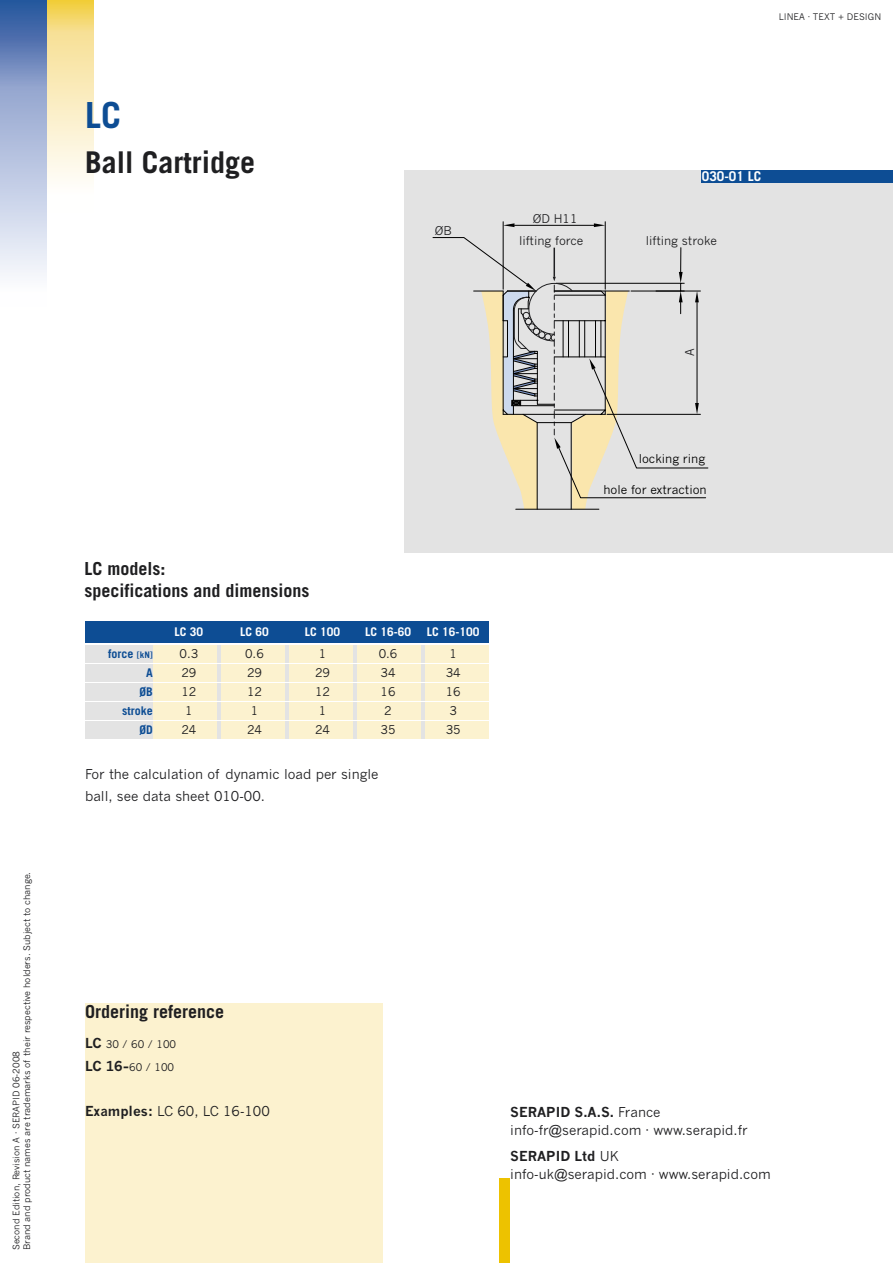
<style>
.page{position:relative;width:893px;height:1263px;background:#fff}
.page>*{position:absolute;margin:0;border:0;box-sizing:border-box;transform-origin:0 0}
.t1{font:700 36px "Trade Gothic";color:#0d4d94}
.t2{font:700 30px "Trade Gothic";color:#1f1f21}
.t3{font:700 18px/22.5px "Trade Gothic";color:#1f1f21}
.t4{font:13.5px/22.5px "News Gothic";color:#1f1f21}
.t5{font:13.5px "News Gothic MT Bold";color:#1f1f21}
.t6{font:700 13.5px "Trade Gothic";color:#fff}
.t7{font:12px "News Gothic";color:#1f1f21}
.t8{font:700 12px "Trade Gothic";color:#fff}
.t9{font:12px "News Gothic";color:#000}
.t10{font:700 12px/19px "Trade Gothic";color:#0d4d94;text-align:right}
.t11{font:10.5px/22.5px "News Gothic";color:#1f1f21}
.t12{font:9px/10.5px "News Gothic";color:#1f1f21}
.s1{font-size:9px}
.s2{font-family:"News Gothic MT Bold";font-size:13.5px}
.s3{font-family:"News Gothic MT Bold"}
.s4{font-family:"News Gothic"}
</style>
<div class="page">
<div style="left:404px;top:170px;width:489px;height:383px;background:#e3e3e3"></div>
<svg style="left:47px;top:0;width:47px;height:181px;background:#f9e9b4"></svg>
<svg style="left:0;top:0;width:47px;height:276px;background:#a1b2d5"></svg>
<div style="left:85px;top:1004px;width:298px;height:259px;background:#fcf2cf"></div>
<div style="left:500px;top:1178px;width:10px;height:85px;background:#edc200"></div>
<div style="left:702px;top:170px;width:191px;height:13px;background:#0d4d94"></div>
<hr style="left:503px;top:222px;width:1px;height:67px;background:#000">
<hr style="left:605px;top:222px;width:1px;height:67px;background:#000">
<hr style="left:514px;top:225px;width:80px;height:1px;background:#000">
<svg style="left:503px;top:223px;width:11px;height:4px"></svg>
<svg style="left:594px;top:223px;width:11px;height:4px"></svg>
<svg style="left:433px;top:237px;width:275px;height:273px"></svg>
<div style="left:85px;top:621px;width:404px;height:21px;background:#0d4d94"></div>
<div style="left:85px;top:683px;width:404px;height:17px;background:#e3e3e3"></div>
<div style="left:85px;top:703px;width:404px;height:17px;background:#e3e3e3"></div>
<div style="left:85px;top:645px;width:404px;height:17px;background:#e3e3e3"></div>
<div style="left:85px;top:664px;width:404px;height:17px;background:#e3e3e3"></div>
<div style="left:85px;top:722px;width:404px;height:17px;background:#e3e3e3"></div>
<div style="left:153px;top:645px;width:64px;height:17px;background:#fcf2cf"></div>
<div style="left:153px;top:683px;width:64px;height:17px;background:#fcf2cf"></div>
<div style="left:153px;top:703px;width:64px;height:17px;background:#fcf2cf"></div>
<div style="left:153px;top:722px;width:64px;height:17px;background:#fcf2cf"></div>
<div style="left:153px;top:664px;width:64px;height:17px;background:#fcf2cf"></div>
<div style="left:221px;top:645px;width:64px;height:17px;background:#fcf2cf"></div>
<div style="left:221px;top:683px;width:64px;height:17px;background:#fcf2cf"></div>
<div style="left:221px;top:703px;width:64px;height:17px;background:#fcf2cf"></div>
<div style="left:221px;top:722px;width:64px;height:17px;background:#fcf2cf"></div>
<div style="left:221px;top:664px;width:64px;height:17px;background:#fcf2cf"></div>
<div style="left:289px;top:645px;width:64px;height:17px;background:#fcf2cf"></div>
<div style="left:289px;top:683px;width:64px;height:17px;background:#fcf2cf"></div>
<div style="left:289px;top:703px;width:64px;height:17px;background:#fcf2cf"></div>
<div style="left:289px;top:722px;width:64px;height:17px;background:#fcf2cf"></div>
<div style="left:289px;top:664px;width:64px;height:17px;background:#fcf2cf"></div>
<div style="left:357px;top:645px;width:64px;height:17px;background:#fcf2cf"></div>
<div style="left:357px;top:683px;width:64px;height:17px;background:#fcf2cf"></div>
<div style="left:357px;top:703px;width:64px;height:17px;background:#fcf2cf"></div>
<div style="left:357px;top:722px;width:64px;height:17px;background:#fcf2cf"></div>
<div style="left:357px;top:664px;width:64px;height:17px;background:#fcf2cf"></div>
<div style="left:425px;top:645px;width:64px;height:17px;background:#fcf2cf"></div>
<div style="left:425px;top:683px;width:64px;height:17px;background:#fcf2cf"></div>
<div style="left:425px;top:703px;width:64px;height:17px;background:#fcf2cf"></div>
<div style="left:425px;top:722px;width:64px;height:17px;background:#fcf2cf"></div>
<div style="left:425px;top:664px;width:64px;height:17px;background:#fcf2cf"></div>
<p class="t12" style="left:12px;top:1250px;width:380px;rotate:-90deg">Second Edition, Revision A · SERAPID 06-2008<br>Brand and product names are trademarks of their respective holders. Subject to change.</p>
<h1 class="t1" style="left:85px;top:100px;width:37px">LC</h1>
<h2 class="t2" style="left:85px;top:149px;width:172px">Ball Cartridge</h2>
<p class="t7" style="left:435px;top:226px;width:19px">ØB</p>
<h3 class="t3" style="left:84px;top:559px;width:227px">LC models:<br>specifications and dimensions</h3>
<p class="t8" style="left:175px;top:627px;width:30px">LC 30</p>
<p class="t8" style="left:240px;top:627px;width:30px">LC 60</p>
<p class="t8" style="left:305px;top:627px;width:37px">LC 100</p>
<p class="t8" style="left:365px;top:627px;width:48px">LC 16-60</p>
<p class="t8" style="left:427px;top:627px;width:54px">LC 16-100</p>
<p class="t10" style="left:108px;top:645px;width:46px">force <span class="s1">[kN]<br></span>A<br>ØB stroke<br>ØD</p>
<p class="t7" style="left:180px;top:649px;width:20px">0.3</p>
<p class="t7" style="left:245px;top:649px;width:20px">0.6</p>
<p class="t7" style="left:319px;top:649px;width:9px">1</p>
<p class="t7" style="left:379px;top:649px;width:20px">0.6</p>
<p class="t7" style="left:449px;top:649px;width:9px">1</p>
<p class="t7" style="left:181px;top:668px;width:16px">29</p>
<p class="t7" style="left:247px;top:668px;width:16px">29</p>
<p class="t7" style="left:315px;top:668px;width:16px">29</p>
<p class="t7" style="left:381px;top:668px;width:17px">34</p>
<p class="t7" style="left:446px;top:668px;width:16px">34</p>
<p class="t7" style="left:181px;top:687px;width:16px">12</p>
<p class="t7" style="left:247px;top:687px;width:16px">12</p>
<p class="t7" style="left:315px;top:687px;width:16px">12</p>
<p class="t7" style="left:381px;top:687px;width:16px">16</p>
<p class="t7" style="left:446px;top:687px;width:16px">16</p>
<p class="t7" style="left:185px;top:706px;width:9px">1</p>
<p class="t7" style="left:251px;top:706px;width:9px">1</p>
<p class="t7" style="left:319px;top:706px;width:9px">1</p>
<p class="t7" style="left:384px;top:706px;width:9px">2</p>
<p class="t7" style="left:449px;top:706px;width:9px">3</p>
<p class="t7" style="left:181px;top:725px;width:16px">24</p>
<p class="t7" style="left:247px;top:725px;width:16px">24</p>
<p class="t7" style="left:315px;top:725px;width:16px">24</p>
<p class="t7" style="left:381px;top:725px;width:17px">35</p>
<p class="t7" style="left:446px;top:725px;width:16px">35</p>
<p class="t4" style="left:85px;top:764px;width:295px">For the calculation of dynamic load per single ball, see data sheet 010-00.</p>
<p class="t12" style="left:779px;top:12px;width:104px">LINEA · TEXT + DESIGN</p>
<p class="t7" style="left:533px;top:213px;width:46px">ØD H11</p>
<p class="t6" style="left:702px;top:171px;width:61px">030-01 LC</p>
<p class="t7" style="left:519px;top:235px;width:66px">lifting force</p>
<p class="t7" style="left:646px;top:235px;width:73px">lifting stroke</p>
<p class="t7" style="left:685px;top:356px;width:9px;rotate:-90deg">A</p>
<p class="t9" style="left:639px;top:454px;width:68px">locking ring</p>
<p class="t9" style="left:603px;top:485px;width:105px">hole for extraction</p>
<h3 class="t3" style="left:85px;top:1002px;width:140px">Ordering reference</h3>
<p class="t11" style="left:85px;top:1034px;width:93px"><span class="s2">LC</span> 30 / 60 / 100<br><span class="s2">LC 16-</span>60 / 100</p>
<p class="t4" style="left:85px;top:1101px;width:186px"><span class="s3">Examples:</span> LC 60, LC 16-100</p>
<p class="t5" style="left:510px;top:1106px;width:152px">SERAPID S.A.S. <span class="s4">France</span></p>
<p class="t4" style="left:510px;top:1119px;width:239px">info-fr@serapid.com · www.serapid.fr</p>
<p class="t5" style="left:510px;top:1150px;width:110px">SERAPID Ltd <span class="s4">UK</span></p>
<p class="t4" style="left:510px;top:1164px;width:262px">info-uk@serapid.com · www.serapid.com</p>
</div>
